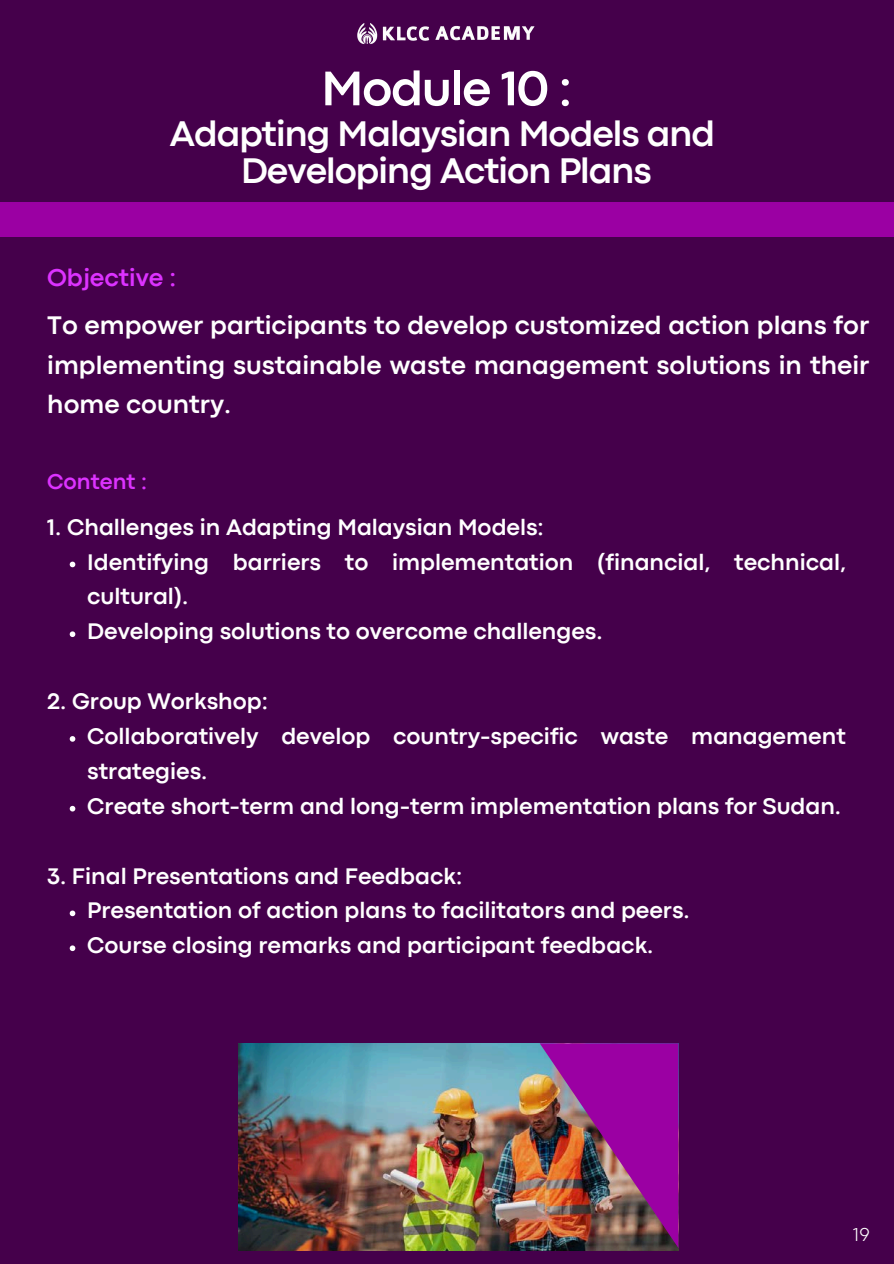
<style>
.page{position:relative;width:894px;height:1264px;background:#fff}
.page>*{position:absolute;margin:0;border:0;box-sizing:border-box;transform-origin:0 0}
.t1{font:700 50.7px "Codec Pro";letter-spacing:-.025em;color:#fff}
.t2{font:700 37.2px "Codec Pro";letter-spacing:-.025em;color:#fff}
.t3{font:700 26.55px/39.3px "Codec Pro";color:#fff;text-align:justify}
.t4{font:700 25.35px "Codec Pro";color:#dc32ff}
.t5{font:700 23.55px/34.8px "Codec Pro";color:#fff}
.t6{font:700 22.35px "Codec Pro";color:#dc32ff}
.t7{font:300 19.5px "Codec Pro";color:#fff}
</style>
<div class="page">
<div style="left:0;top:0;width:893px;height:1263px;background:#45004b"></div>
<img style="left:239px;top:1043px;width:439px;height:207px">
<img style="left:539px;top:1043px;width:139px;height:205px">
<img style="left:357px;top:23px;width:178px;height:22px">
<div style="left:0;top:203px;width:893px;height:34px;background:#9b00a3"></div>
<svg style="left:70px;top:561px;width:5px;height:6px"></svg>
<svg style="left:70px;top:631px;width:5px;height:6px"></svg>
<svg style="left:70px;top:736px;width:5px;height:5px"></svg>
<svg style="left:70px;top:805px;width:5px;height:6px"></svg>
<svg style="left:70px;top:910px;width:5px;height:6px"></svg>
<svg style="left:70px;top:945px;width:5px;height:6px"></svg>
<p class="t1" style="left:321px;top:70px;width:252px">Module 10 :</p>
<p class="t2" style="left:170px;top:120px;width:546px">Adapting Malaysian Models and</p>
<h1 class="t2" style="left:241px;top:157px;width:412px">Developing Action Plans</h1>
<h2 class="t4" style="left:47px;top:268px;width:130px">Objective :</h2>
<h2 class="t3" style="left:47px;top:308px;width:823px">To empower participants to develop customized action plans for implementing sustainable waste management solutions in their home country.</h2>
<p class="t6" style="left:47px;top:473px;width:101px">Content :</p>
<h3 class="t5" style="left:47px;top:511px;width:498px">1. Challenges in Adapting Malaysian Models:</h3>
<h3 class="t5" style="left:87px;top:546px;width:760px">Identifying barriers to implementation (financial, technical, cultural).</h3>
<p class="t5" style="left:87px;top:616px;width:517px">Developing solutions to overcome challenges.</p>
<p class="t5" style="left:47px;top:685px;width:222px">2. Group Workshop:</p>
<h3 class="t5" style="left:87px;top:720px;width:760px">Collaboratively develop country-specific waste management strategies.</h3>
<p class="t5" style="left:87px;top:790px;width:755px">Create short-term and long-term implementation plans for Sudan.</p>
<p class="t5" style="left:47px;top:860px;width:416px">3. Final Presentations and Feedback:</p>
<h3 class="t5" style="left:87px;top:895px;width:604px">Presentation of action plans to facilitators and peers.</h3>
<p class="t5" style="left:87px;top:929px;width:567px">Course closing remarks and participant feedback.</p>
<p class="t7" style="left:853px;top:1227px;width:18px">19</p>
</div>
